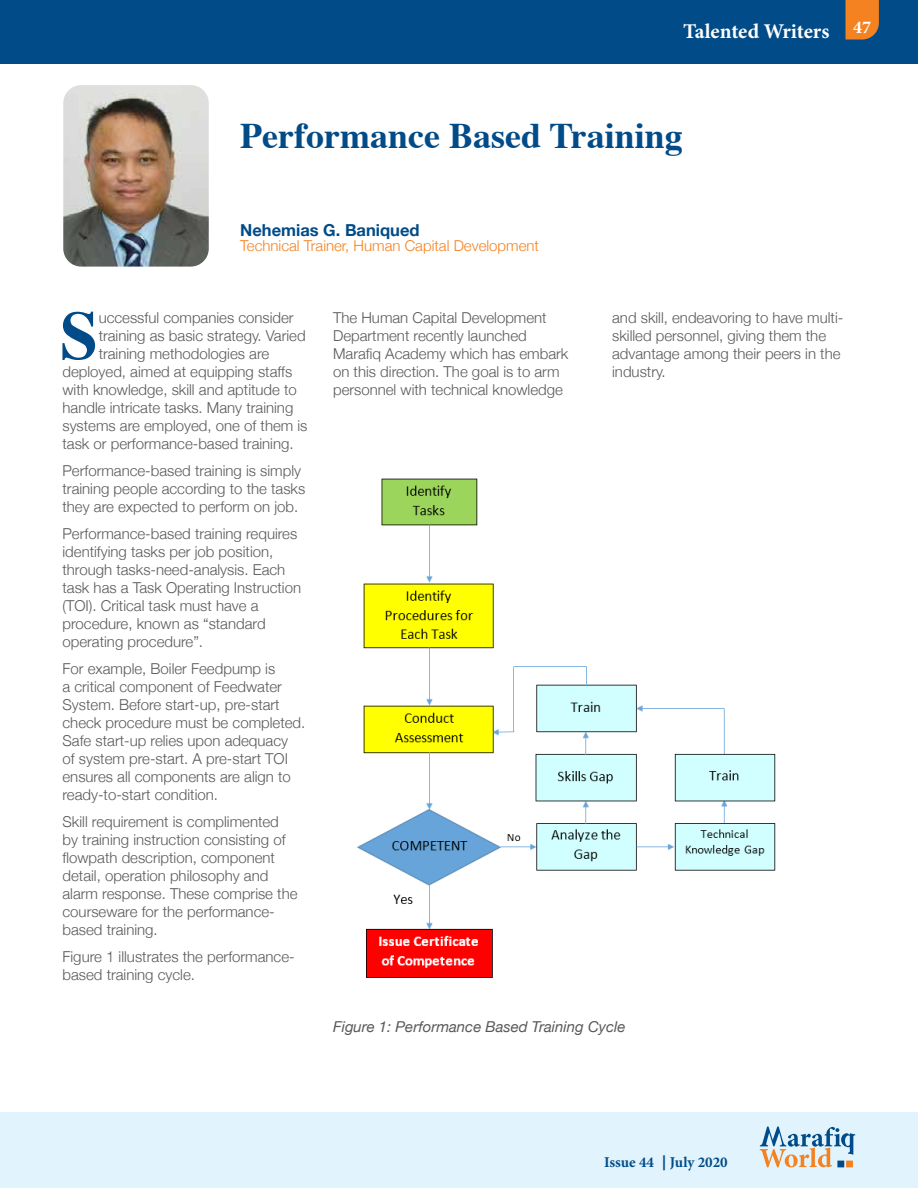
<style>
.page{position:relative;width:918px;height:1188px;background:#fff}
.page>*{position:absolute;margin:0;border:0;box-sizing:border-box;transform-origin:0 0}
.t1{font:700 68.25px "Times";color:#004b88}
.t2{font:700 36px "Times";color:#004b88}
.t3{font:700 21px "Minion Pro";letter-spacing:-.005em;color:#fff}
.t4{font:700 16.5px "Helvetica Neue";color:#004b88}
.t5{font:300 15px/18px "Helvetica Neue";color:#58595b}
.t6{font:300 15px "Helvetica Neue";color:#f58220}
.t7{font:italic 15px "Helvetica Neue";color:#58595b}
.t8{font:700 15px "Minion Pro";color:#004b88}
.s1{font-family:"Helvetica Neue"}
</style>
<div class="page">
<div style="left:0;top:0;width:918px;height:63px;background:#004b88"></div>
<div style="left:0;top:1112px;width:918px;height:76px;background:#e1f4fd"></div>
<svg style="left:845px;top:0;width:34px;height:40px"></svg>
<svg style="left:760px;top:1127px;width:95px;height:40px"></svg>
<div style="left:837px;top:1161px;width:7px;height:6px;background:#004b88;border:2px solid #004b88"></div>
<div style="left:846px;top:1161px;width:7px;height:6px;background:#f58220;border:2px solid #f58220"></div>
<img style="left:357px;top:478px;width:419px;height:500px">
<img style="left:63px;top:85px;width:146px;height:182px">
<h3 class="t3" style="left:683px;top:16px;width:189px">Talented Writers <sup>47</sup></h3>
<h2 class="t2" style="left:240px;top:102px;width:444px">Performance Based Training</h2>
<p class="t4" style="left:240px;top:220px;width:181px">Nehemias G. Baniqued</p>
<p class="t6" style="left:240px;top:236px;width:300px">Technical Trainer, Human Capital Development</p>
<h1 class="t1" style="left:60px;top:271px;width:39px">S</h1>
<p class="t5" style="left:99px;top:308px;width:197px">uccessful companies consider</p>
<p class="t5" style="left:99px;top:326px;width:209px">training as basic strategy. Varied</p>
<p class="t5" style="left:99px;top:344px;width:172px">training methodologies are</p>
<p class="t5" style="left:63px;top:362px;width:231px">deployed, aimed at equipping staffs</p>
<p class="t5" style="left:63px;top:380px;width:236px">with knowledge, skill and aptitude to</p>
<p class="t5" style="left:63px;top:398px;width:232px">handle intricate tasks. Many training</p>
<p class="t5" style="left:63px;top:416px;width:247px">systems are employed, one of them is</p>
<p class="t5" style="left:63px;top:434px;width:233px">task or performance-based training.</p>
<p class="t5" style="left:63px;top:461px;width:244px">Performance-based training is simply training people according to the tasks they are expected to perform on job.</p>
<p class="t5" style="left:63px;top:524px;width:240px">Performance-based training requires identifying tasks per job position, through tasks-need-analysis. Each task has a Task Operating Instruction (TOI). Critical task must have a procedure, known as “standard operating procedure”.</p>
<p class="t5" style="left:63px;top:659px;width:244px">For example, Boiler Feedpump is<br>a critical component of Feedwater System. Before start-up, pre-start check procedure must be completed.<br>Safe start-up relies upon adequacy<br>of system pre-start. A pre-start TOI ensures all components are align to ready-to-start condition.</p>
<p class="t5" style="left:63px;top:812px;width:237px">Skill requirement is complimented by training instruction consisting of flowpath description, component detail, operation philosophy and alarm response. These comprise the courseware for the performance&shy;based training.</p>
<p class="t5" style="left:63px;top:947px;width:234px">Figure 1 illustrates the performance&shy;based training cycle.</p>
<p class="t5" style="left:333px;top:308px;width:237px">The Human Capital Development Department recently launched Marafiq Academy which has embark on this direction. The goal is to arm personnel with technical knowledge</p>
<p class="t5" style="left:612px;top:308px;width:233px">and skill, endeavoring to have multi&shy;skilled personnel, giving them the advantage among their peers in the industry.</p>
<p class="t7" style="left:333px;top:1017px;width:294px">Figure 1: Performance Based Training Cycle</p>
<p class="t8" style="left:604px;top:1151px;width:125px">Issue 44 <span class="s1">|</span> July 2020</p>
</div>
